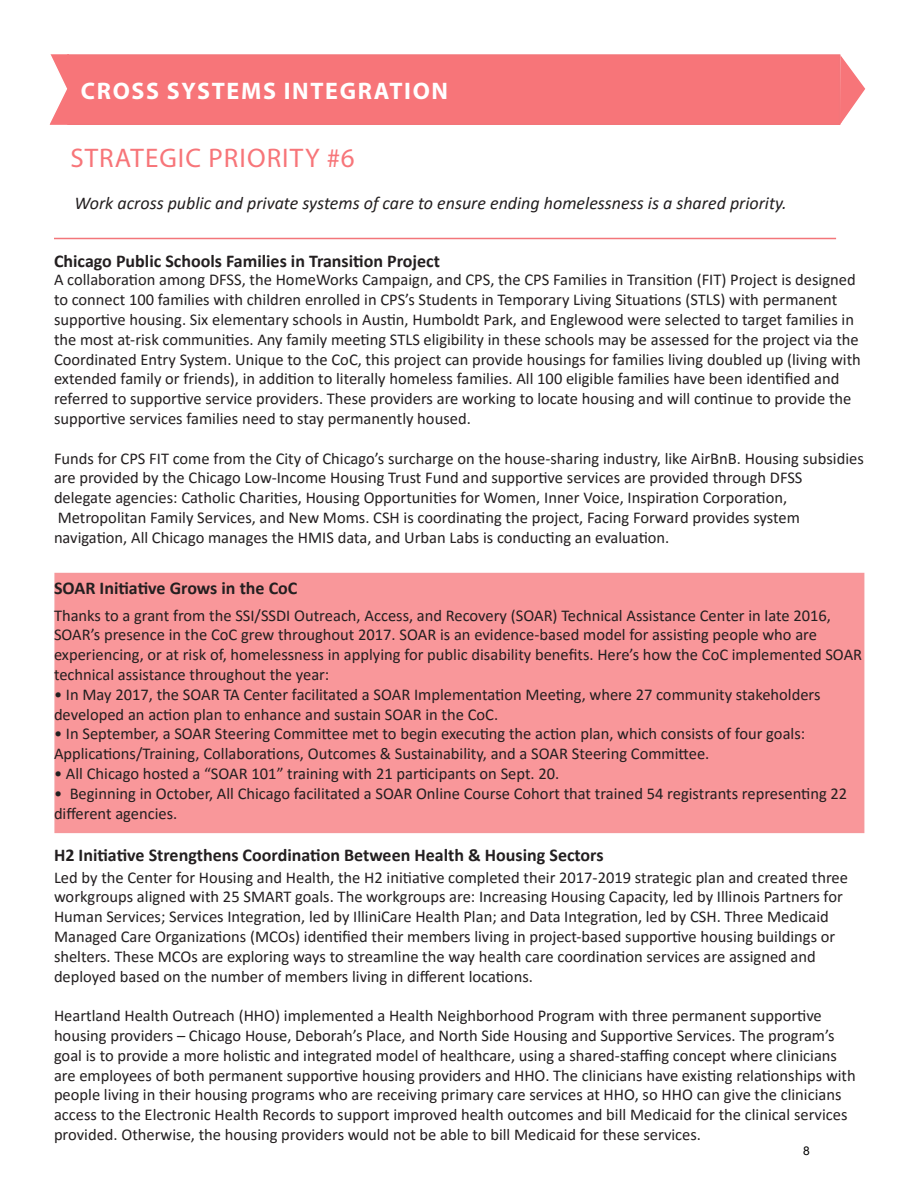
<style>
.page{position:relative;width:918px;height:1188px;background:#fff}
.page>*{position:absolute;margin:0;border:0;box-sizing:border-box;transform-origin:0 0}
.t1{font:27px "Myriad Pro";letter-spacing:.04em;color:#f77579}
.t2{font:700 24px "Myriad Pro";letter-spacing:.07em;color:#fff}
.t3{font:700 18px "Calibri";color:#231f20}
.t4{font:italic 18px "Calibri";color:#231f20}
.t5{font:16.5px/19.8px "Calibri";color:#231f20}
.t6{font:12px "Arial";color:#000}
</style>
<div class="page">
<div style="left:54px;top:573px;width:810px;height:260px;background:#f9979a"></div>
<div style="left:68px;top:55px;width:772px;height:69px;background:#f77579"></div>
<div style="left:67px;top:54px;width:773px;height:71px;border:2px solid #f3767a"></div>
<div style="left:49px;top:54px;width:20px;height:71px;background:#f77579"></div>
<svg style="left:49px;top:54px;width:19px;height:71px"></svg>
<svg style="left:839px;top:54px;width:27px;height:71px"></svg>
<hr style="left:54px;top:238px;width:782px;height:1px;background:#f3767a">
<h2 class="t2" style="left:81px;top:75px;width:369px">CROSS SYSTEMS INTEGRATION</h2>
<h1 class="t1" style="left:70px;top:141px;width:286px">STRATEGIC PRIORITY #6</h1>
<p class="t4" style="left:75px;top:191px;width:714px">Work across public and private systems of care to ensure ending homelessness is a shared priority.</p>
<p class="t3" style="left:54px;top:248px;width:388px">Chicago Public Schools Families in Transition Project</p>
<p class="t5" style="left:54px;top:270px;width:808px">A collaboration among DFSS, the HomeWorks Campaign, and CPS, the CPS Families in Transition (FIT) Project is designed to connect 100 families with children enrolled in CPS’s Students in Temporary Living Situations (STLS) with permanent supportive housing. Six elementary schools in Austin, Humboldt Park, and Englewood were selected to target families in the most at-risk communities. Any family meeting STLS eligibility in these schools may be assessed for the project via the Coordinated Entry System. Unique to the CoC, this project can provide housings for families living doubled up (living with extended family or friends), in addition to literally homeless families. All 100 eligible families have been identified and referred to supportive service providers. These providers are working to locate housing and will continue to provide the supportive services families need to stay permanently housed.</p>
<p class="t5" style="left:54px;top:448px;width:811px">Funds for CPS FIT come from the City of Chicago’s surcharge on the house-sharing industry, like AirBnB. Housing subsidies are provided by the Chicago Low-Income Housing Trust Fund and supportive services are provided through DFSS delegate agencies: Catholic Charities, Housing Opportunities for Women, Inner Voice, Inspiration Corporation, Metropolitan Family Services, and New Moms. CSH is coordinating the project, Facing Forward provides system navigation, All Chicago manages the HMIS data, and Urban Labs is conducting an evaluation.</p>
<p class="t3" style="left:54px;top:575px;width:245px">SOAR Initiative Grows in the CoC</p>
<p class="t5" style="left:54px;top:605px;width:810px">Thanks to a grant from the SSI/SSDI Outreach, Access, and Recovery (SOAR) Technical Assistance Center in late 2016, SOAR’s presence in the CoC grew throughout 2017. SOAR is an evidence-based model for assisting people who are experiencing, or at risk of, homelessness in applying for public disability benefits. Here’s how the CoC implemented SOAR technical assistance throughout the year:</p>
<p class="t5" style="left:54px;top:684px;width:768px">• In May 2017, the SOAR TA Center facilitated a SOAR Implementation Meeting, where 27 community stakeholders developed an action plan to enhance and sustain SOAR in the CoC.</p>
<p class="t5" style="left:54px;top:723px;width:753px">• In September, a SOAR Steering Committee met to begin executing the action plan, which consists of four goals:<br>Applications/Training, Collaborations, Outcomes &amp; Sustainability, and a SOAR Steering Committee.</p>
<p class="t5" style="left:54px;top:763px;width:507px">• All Chicago hosted a “SOAR 101” training with 21 participants on Sept. 20.</p>
<p class="t5" style="left:54px;top:783px;width:795px">• Beginning in October, All Chicago facilitated a SOAR Online Course Cohort that trained 54 registrants representing 22 different agencies.</p>
<p class="t3" style="left:54px;top:842px;width:551px">H2 Initiative Strengthens Coordination Between Health &amp; Housing Sectors</p>
<p class="t5" style="left:54px;top:867px;width:795px">Led by the Center for Housing and Health, the H2 initiative completed their 2017-2019 strategic plan and created three workgroups aligned with 25 SMART goals. The workgroups are: Increasing Housing Capacity, led by Illinois Partners for Human Services; Services Integration, led by IlliniCare Health Plan; and Data Integration, led by CSH. Three Medicaid Managed Care Organizations (MCOs) identified their members living in project-based supportive housing buildings or shelters. These MCOs are exploring ways to streamline the way health care coordination services are assigned and deployed based on the number of members living in different locations.</p>
<p class="t5" style="left:54px;top:1005px;width:803px">Heartland Health Outreach (HHO) implemented a Health Neighborhood Program with three permanent supportive housing providers – Chicago House, Deborah’s Place, and North Side Housing and Supportive Services. The program’s goal is to provide a more holistic and integrated model of healthcare, using a shared-staffing concept where clinicians are employees of both permanent supportive housing providers and HHO. The clinicians have existing relationships with people living in their housing programs who are receiving primary care services at HHO, so HHO can give the clinicians access to the Electronic Health Records to support improved health outcomes and bill Medicaid for the clinical services provided. Otherwise, the housing providers would not be able to bill Medicaid for these services.</p>
<p class="t6" style="left:803px;top:1143px;width:8px">8</p>
</div>
